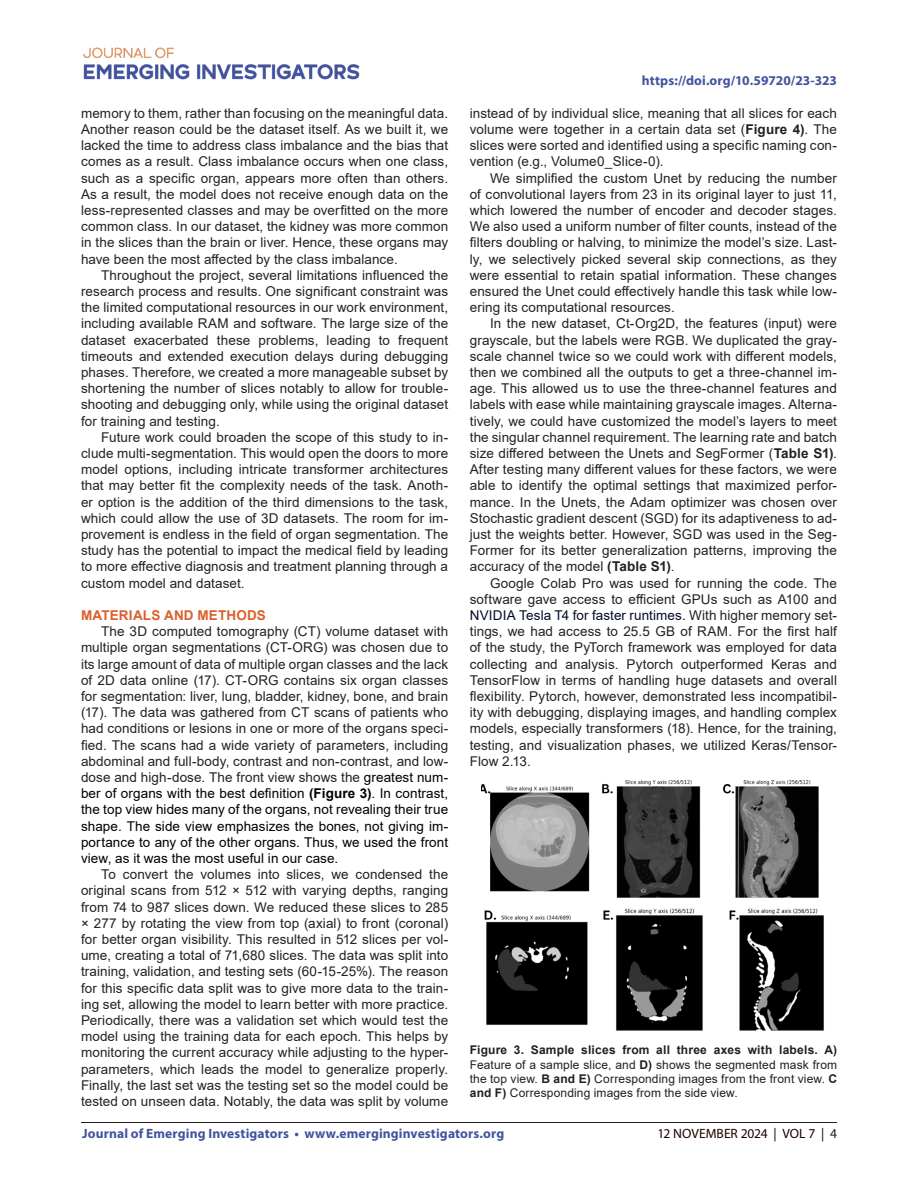
<style>
.page{position:relative;width:918px;height:1188px;background:#fff}
.page>*{position:absolute;margin:0;border:0;box-sizing:border-box;transform-origin:0 0}
.Normal__Web{font:13.5px/16.2px "Arial";letter-spacing:.005em;color:#222;text-align:justify}
.t1{font:700 13.5px "Myriad Pro";letter-spacing:.01em;color:#42549e}
.t2{font:13.5px "Myriad Pro";letter-spacing:-.005em;color:#230000}
.Normal__Web-2{font:700 13.5px "Arial";letter-spacing:.015em;color:#dc5f2b}
.t3{font:12px/14.4px "Arial";letter-spacing:.015em;color:#231f20;text-align:justify}
.s1{color:#000}
.s2{font-weight:700;color:#000}
.s3{font-weight:700}
.s4{color:#040c28}
.s5{color:#231f20}
</style>
<div class="page">
<hr style="left:81px;top:1122px;width:756px;height:1px;background:#231f20">
<img style="left:83px;top:47px;width:277px;height:33px">
<img style="left:481px;top:781px;width:343px;height:250px">
<p class="Normal__Web" style="left:81px;top:105px;width:369px">memory to them, rather than focusing on the meaningful data.<br>Another reason could be the dataset itself. As we built it, we lacked the time to address class imbalance and the bias that comes as a result. Class imbalance occurs when one class, such as a specific organ, appears more often than others.<br>As a result, the model does not receive enough data on the less-represented classes and may be overfitted on the more common class. In our dataset, the kidney was more common in the slices than the brain or liver. Hence, these organs may have been the most affected by the class imbalance.</p>
<p class="Normal__Web" style="left:81px;top:267px;width:369px;text-indent:20px">Throughout the project, several limitations influenced the research process and results. One significant constraint was the limited computational resources in our work environment, including available RAM and software. The large size of the dataset exacerbated these problems, leading to frequent timeouts and extended execution delays during debugging phases. Therefore, we created a more manageable subset by shortening the number of slices notably to allow for trouble&shy;shooting and debugging only, while using the original dataset for training and testing.</p>
<p class="Normal__Web" style="left:81px;top:429px;width:369px;text-indent:20px">Future work could broaden the scope of this study to in&shy;clude multi-segmentation. This would open the doors to more model options, including intricate transformer architectures that may better fit the complexity needs of the task. Anoth&shy;er option is the addition of the third dimensions to the task, which could allow the use of 3D datasets. The room for im&shy;provement is endless in the field of organ segmentation. The study has the potential to impact the medical field by leading to more effective diagnosis and treatment planning through a custom model and dataset.</p>
<p class="Normal__Web-2" style="left:81px;top:606px;width:186px">MATERIALS AND METHODS</p>
<p class="Normal__Web" style="left:81px;top:623px;width:369px;text-indent:20px">The 3D computed tomography (CT) volume dataset with multiple organ segmentations (CT-ORG) was chosen due to its large amount of data of multiple organ classes and the lack of 2D data online (17). CT-ORG contains six organ classes for segmentation: liver, lung, bladder, kidney, bone, and brain (17). The data was gathered from CT scans of patients who had conditions or lesions in one or more of the organs speci&shy;fied. The scans had a wide variety of parameters, including abdominal and full-body, contrast and non-contrast, and low&shy;dose and high-dose. The front view shows the <span class="s1">greatest num&shy;ber of organs with the best definition</span> <span class="s2">(Figure 3)</span><span class="s1">. In contrast, the top view hides many of the organs, not revealing their true shape. The side view emphasizes the bones, not giving im&shy;portance to any of the other organs. Thus, we used the front view, as it was the most useful in our case.</span></p>
<p class="Normal__Web" style="left:81px;top:866px;width:369px;text-indent:20px">To convert the volumes into slices, we condensed the original scans from 512 × 512 with varying depths, ranging from 74 to 987 slices down. We reduced these slices to 285 × 277 by rotating the view from top (axial) to front (coronal) for better organ visibility. This resulted in 512 slices per vol&shy;ume, creating a total of 71,680 slices. The data was split into training, validation, and testing sets (60-15-25%). The reason for this specific data split was to give more data to the train&shy;ing set, allowing the model to learn better with more practice.<br>Periodically, there was a validation set which would test the model using the training data for each epoch. This helps by monitoring the current accuracy while adjusting to the hyper&shy;parameters, which leads the model to generalize properly.<br>Finally, the last set was the testing set so the model could be tested on unseen data. Notably, the data was split by volume</p>
<p class="t1" style="left:642px;top:72px;width:197px">https://doi.org/10.59720/23-323</p>
<p class="Normal__Web" style="left:470px;top:105px;width:369px">instead of by individual slice, meaning that all slices for each volume were together in a certain data set (<span class="s3">Figure 4)</span>. The slices were sorted and identified using a specific naming con&shy;vention (e.g., Volume0_Slice-0).</p>
<p class="Normal__Web" style="left:470px;top:170px;width:369px;text-indent:20px">We simplified the custom Unet by reducing the number of convolutional layers from 23 in its original layer to just 11, which lowered the number of encoder and decoder stages.<br>We also used a uniform number of filter counts, instead of the filters doubling or halving, to minimize the model’s size. Last&shy;ly, we selectively picked several skip connections, as they were essential to retain spatial information. These changes ensured the Unet could effectively handle this task while low&shy;ering its computational resources.</p>
<p class="Normal__Web" style="left:470px;top:316px;width:369px;text-indent:20px">In the new dataset, Ct-Org2D, the features (input) were grayscale, but the labels were RGB. We duplicated the gray&shy;scale channel twice so we could work with different models, then we combined all the outputs to get a three-channel im&shy;age. This allowed us to use the three-channel features and labels with ease while maintaining grayscale images. Alterna&shy;tively, we could have customized the model’s layers to meet the singular channel requirement. The learning rate and batch size differed between the Unets and SegFormer (<span class="s3">Table S1)</span>.<br>After testing many different values for these factors, we were able to identify the optimal settings that maximized perfor&shy;mance. In the Unets, the Adam optimizer was chosen over Stochastic gradient descent (SGD) for its adaptiveness to ad&shy;just the weights better. However, SGD was used in the Seg-Former for its better generalization patterns, improving the accuracy of the model <span class="s3">(Table S1)</span>.</p>
<p class="Normal__Web" style="left:470px;top:575px;width:369px;text-indent:20px">Google Colab Pro was used for running the code. The software gave access to efficient GPUs such as A100 and <span class="s4">NVIDIA Tesla T4 for faster runtimes.</span> With higher memory set&shy;tings, we had access to 25.5 GB of RAM. For the first half of the study, the PyTorch framework was employed for data collecting and analysis. Pytorch outperformed Keras and TensorFlow in terms of handling huge datasets and overall flexibility. Pytorch, however, demonstrated less incompatibil&shy;ity with debugging, displaying images, and handling complex models, especially transformers (18). Hence, for the training, testing, and visualization phases, we utilized Keras/Tensor-Flow 2.13.</p>
<p class="t3" style="left:470px;top:1043px;width:369px"><span class="s3">Figure 3. Sample slices from all three axes with labels. A)<br></span>Feature of a sample slice, and <span class="s3">D)</span> shows the segmented mask from the top view. <span class="s3">B and E)</span> Corresponding images from the front view. <span class="s3">C and F)</span> Corresponding images from the side view.</p>
<p class="t1" style="left:82px;top:1125px;width:424px">Journal of Emerging Investigators • www.emerginginvestigators.org</p>
<p class="t2" style="left:657px;top:1125px;width:181px">12 NOVEMBER 2024 | VOL 7 | <span class="s5">4</span></p>
</div>
